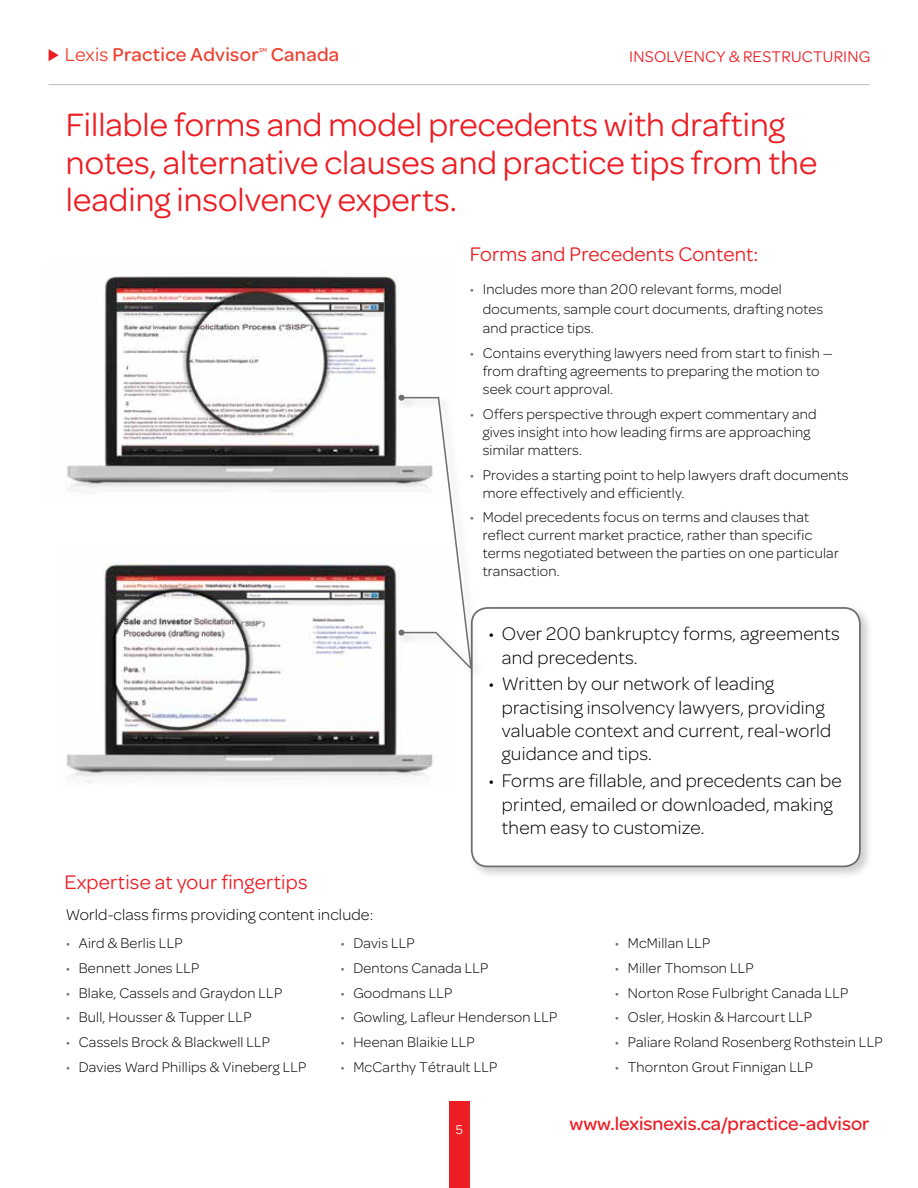
<style>
.page{position:relative;width:918px;height:1188px;background:#fff}
.page>*{position:absolute;margin:0;border:0;box-sizing:border-box;transform-origin:0 0}
.t1{font:34.5px/37.5px "Omnes";color:#ed1d24}
.t2{font:21px "Omnes";letter-spacing:.01em;color:#ed1d24}
.t3{font:500 19.8px "Omnes";letter-spacing:.015em;color:#ef4130}
.t4{font:300 19.5px/23.4px "Omnes";letter-spacing:.01em;color:#000}
.t5{font:500 19.5px "Omnes";color:#ed1d24}
.t6{font:300 16.5px "Omnes";letter-spacing:.01em;color:#000}
.t7{font:16.5px "Omnes";letter-spacing:.015em;color:#ed1d24}
.t8{font:300 15px/18px "Omnes";letter-spacing:.015em;color:#000}
.t9{font:13.5px "Omnes";color:#fff}
.t10{font:500 6.15px "Omnes";color:#ef4130}
.s1{font-weight:400}
.s2{color:#6d6e71}
</style>
<div class="page">
<div style="left:449px;top:1102px;width:21px;height:86px;background:#ed1d24"></div>
<hr style="left:49px;top:84px;width:820px;height:1px;background:#bcbec0">
<svg style="left:49px;top:49px;width:10px;height:12px"></svg>
<img style="left:66px;top:562px;width:367px;height:221px">
<div style="left:468px;top:604px;width:405px;height:276px;background:#000;opacity:.2"></div>
<div style="left:472px;top:608px;width:388px;height:258px;background:#fff;border-radius:16px"></div>
<div style="left:471px;top:607px;width:390px;height:260px;border:2px solid #6d6e71;border-radius:16px"></div>
<img style="left:66px;top:276px;width:332px;height:217px">
<div style="left:396px;top:392px;width:87px;height:289px;background:#fff"></div>
<svg style="left:399px;top:395px;width:74px;height:275px"></svg>
<h3 class="t3" style="left:65px;top:41px;width:195px"><span class="s1">Lexis</span> Practice Advisor</h3>
<p class="t10" style="left:259px;top:46px;width:10px">SM</p>
<h3 class="t3" style="left:271px;top:41px;width:70px">Canada</h3>
<p class="t7" style="left:629px;top:45px;width:243px">Insolvency &amp; Restructuri ng</p>
<h1 class="t1" style="left:66px;top:104px;width:753px">Fillable forms and model precedents with drafting notes, alternative clauses and practice tips from the leading insolvency experts.</h1>
<h2 class="t2" style="left:470px;top:240px;width:290px">Forms and Precedents Content:</h2>
<p class="t8" style="left:483px;top:279px;width:342px;line-height:19.5px;text-indent:-13px"><span class="s2">•</span> Includes more than 200 relevant forms, model documents, sample court documents, drafting notes and practice tips.</p>
<p class="t8" style="left:483px;top:344px;width:352px;text-indent:-13px"><span class="s2">•</span> Contains everything lawyers need from start to finish — from drafting agreements to preparing the motion to seek court approval.</p>
<p class="t8" style="left:483px;top:405px;width:336px;text-indent:-13px"><span class="s2">•</span> Offers perspective through expert commentary and gives insight into how leading firms are approaching similar matters.</p>
<p class="t8" style="left:483px;top:465px;width:367px;text-indent:-13px"><span class="s2">•</span> Provides a starting point to help lawyers draft documents more effectively and efficiently.</p>
<p class="t8" style="left:483px;top:508px;width:358px;text-indent:-13px"><span class="s2">•</span> Model precedents focus on terms and clauses that reflect current market practice, rather than specific terms negotiated between the parties on one particular transaction.</p>
<h3 class="t4" style="left:502px;top:622px;width:339px;text-indent:-13px">• Over 200 bankruptcy forms, agreements and precedents.</h3>
<h3 class="t4" style="left:502px;top:672px;width:331px;text-indent:-13px">• Written by our network of leading practising insolvency lawyers, providing valuable context and current, real-world guidance and tips.</h3>
<h3 class="t4" style="left:502px;top:768px;width:341px;text-indent:-13px">• Forms are fillable, and precedents can be printed, emailed or downloaded, making them easy to customize.</h3>
<h2 class="t2" style="left:64px;top:867px;width:245px">Expertise at your fingertips</h2>
<p class="t6" style="left:66px;top:904px;width:309px">World-class firms providing content include:</p>
<p class="t8" style="left:66px;top:934px;width:118px"><span class="s2">•</span> Aird &amp; Berlis LLP</p>
<p class="t8" style="left:66px;top:958px;width:135px"><span class="s2">•</span> Bennett Jones LLP</p>
<p class="t8" style="left:66px;top:983px;width:218px"><span class="s2">•</span> Blake, Cassels and Graydon LLP</p>
<p class="t8" style="left:66px;top:1008px;width:187px"><span class="s2">•</span> Bull, Housser &amp; Tupper LLP</p>
<p class="t8" style="left:66px;top:1033px;width:206px"><span class="s2">•</span> Cassels Brock &amp; Blackwell LLP</p>
<p class="t8" style="left:66px;top:1057px;width:242px"><span class="s2">•</span> Davies Ward Phillips &amp; Vineberg LLP</p>
<p class="t8" style="left:340px;top:934px;width:76px"><span class="s2">•</span> Davis LLP</p>
<p class="t8" style="left:340px;top:958px;width:150px"><span class="s2">•</span> Dentons Canada LLP</p>
<p class="t8" style="left:340px;top:983px;width:114px"><span class="s2">•</span> Goodmans LLP</p>
<p class="t8" style="left:340px;top:1008px;width:219px"><span class="s2">•</span> Gowling, Lafleur Henderson LLP</p>
<p class="t8" style="left:340px;top:1033px;width:136px"><span class="s2">•</span> Heenan Blaikie LLP</p>
<p class="t8" style="left:340px;top:1057px;width:158px"><span class="s2">•</span> McCarthy Tétrault LLP</p>
<p class="t8" style="left:615px;top:934px;width:97px"><span class="s2">•</span> McMillan LLP</p>
<p class="t8" style="left:615px;top:958px;width:140px"><span class="s2">•</span> Miller Thomson LLP</p>
<p class="t8" style="left:615px;top:983px;width:235px"><span class="s2">•</span> Norton Rose Fulbright Canada LLP</p>
<p class="t8" style="left:615px;top:1008px;width:199px"><span class="s2">•</span> Osler, Hoskin &amp; Harcourt LLP</p>
<p class="t8" style="left:615px;top:1033px;width:269px"><span class="s2">•</span> Paliare Roland Rosenberg Rothstein LLP</p>
<p class="t8" style="left:615px;top:1057px;width:200px"><span class="s2">•</span> Thornton Grout Finnigan LLP</p>
<p class="t9" style="left:456px;top:1120px;width:9px">5</p>
<h3 class="t5" style="left:570px;top:1110px;width:301px">www.lexisnexis.ca/practice-advisor</h3>
</div>
